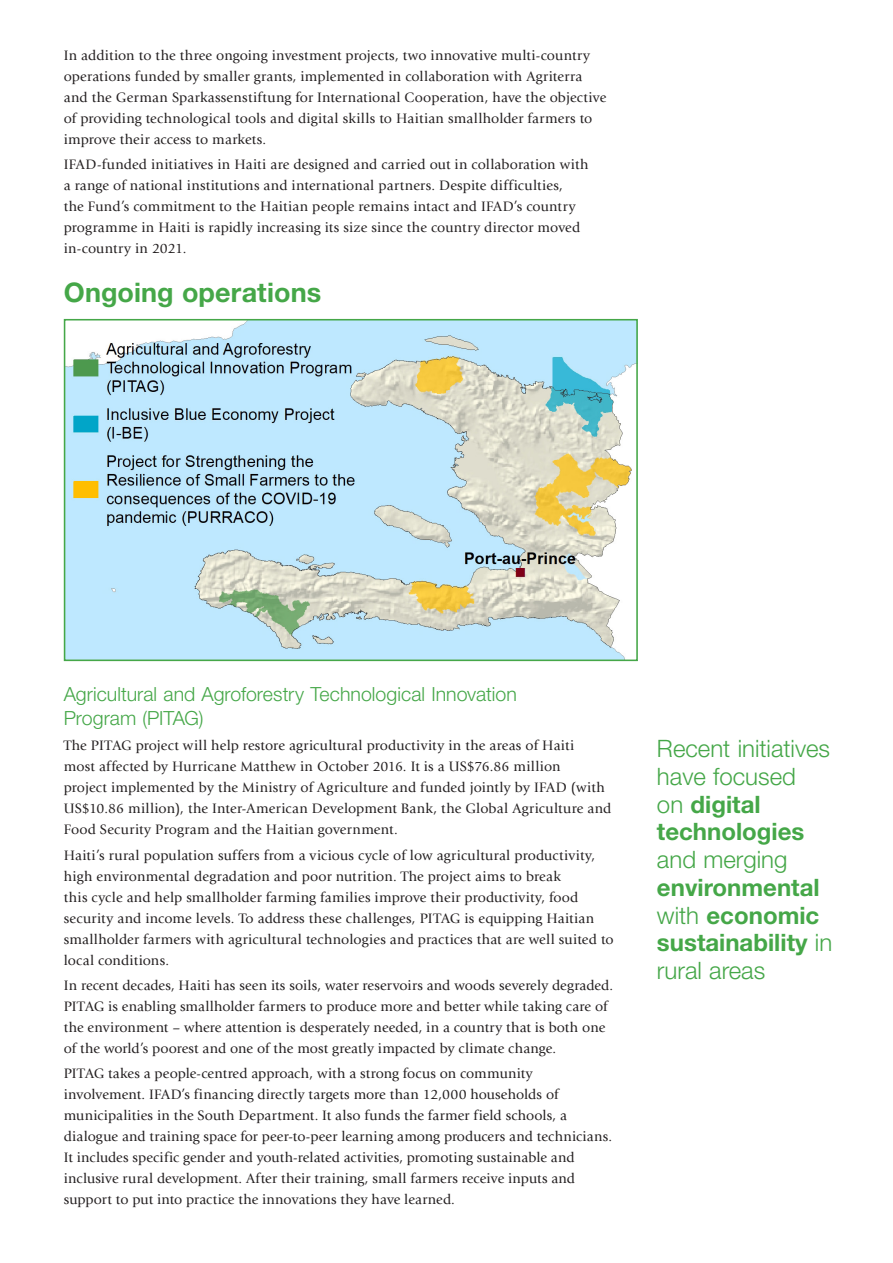
<style>
.page{position:relative;width:893px;height:1263px;background:#fff}
.page>*{position:absolute;margin:0;border:0;box-sizing:border-box;transform-origin:0 0}
.text{font:700 27px "Helvetica Neue LT Std";letter-spacing:.005em;color:#45a748}
.projects{font:300 24px/27.8px "Helvetica Neue LT Std";color:#45a748}
.projects-2{font:300 19.5px/24px "Helvetica Neue LT Std";color:#45a748}
.text-2{font:14.25px/21px "Giovanni Std";letter-spacing:.01em;color:#231f20}
.s1{font-weight:700}
</style>
<div class="page">
<img style="left:67px;top:322px;width:568px;height:336px">
<div style="left:64px;top:319px;width:574px;height:342px;border:2px solid #45a748"></div>
<p class="text-2" style="left:64px;top:45px;width:544px">In addition to the three ongoing investment projects, two innovative multi-country operations funded by smaller grants, implemented in collaboration with Agriterra and the German Sparkassenstiftung for International Cooperation, have the objective of providing technological tools and digital skills to Haitian smallholder farmers to improve their access to markets.</p>
<p class="text-2" style="left:64px;top:154px;width:526px">IFAD-funded initiatives in Haiti are designed and carried out in collaboration with a range of national institutions and international partners. Despite difficulties,<br>the Fund’s commitment to the Haitian people remains intact and IFAD’s country programme in Haiti is rapidly increasing its size since the country director moved in-country in 2021.</p>
<p class="text" style="left:64px;top:276px;width:259px">Ongoing operations</p>
<p class="projects-2" style="left:64px;top:682px;width:454px">Agricultural and Agroforestry Technological Innovation<br>Program (PITAG)</p>
<p class="text-2" style="left:64px;top:735px;width:549px">The PITAG project will help restore agricultural productivity in the areas of Haiti<br>most affected by Hurricane Matthew in October 2016. It is a US$76.86 million<br>project implemented by the Ministry of Agriculture and funded jointly by IFAD (with US$10.86 million), the Inter-American Development Bank, the Global Agriculture and Food Security Program and the Haitian government.</p>
<p class="text-2" style="left:64px;top:844px;width:551px">Haiti’s rural population suffers from a vicious cycle of low agricultural productivity, high environmental degradation and poor nutrition. The project aims to break<br>this cycle and help smallholder farming families improve their productivity, food security and income levels. To address these challenges, PITAG is equipping Haitian smallholder farmers with agricultural technologies and practices that are well suited to local conditions.</p>
<p class="text-2" style="left:64px;top:975px;width:551px">In recent decades, Haiti has seen its soils, water reservoirs and woods severely degraded.<br>PITAG is enabling smallholder farmers to produce more and better while taking care of the environment – where attention is desperately needed, in a country that is both one of the world’s poorest and one of the most greatly impacted by climate change.</p>
<p class="text-2" style="left:64px;top:1063px;width:550px">PITAG takes a people-centred approach, with a strong focus on community involvement. IFAD’s financing directly targets more than 12,000 households of municipalities in the South Department. It also funds the farmer field schools, a dialogue and training space for peer-to-peer learning among producers and technicians.<br>It includes specific gender and youth-related activities, promoting sustainable and inclusive rural development. After their training, small farmers receive inputs and support to put into practice the innovations they have learned.</p>
<p class="projects" style="left:657px;top:734px;width:177px">Recent initiatives have focused<br>on <span class="s1">digital technologies </span>and merging <span class="s1">environmental </span>with <span class="s1">economic sustainability</span> in rural areas</p>
</div>
